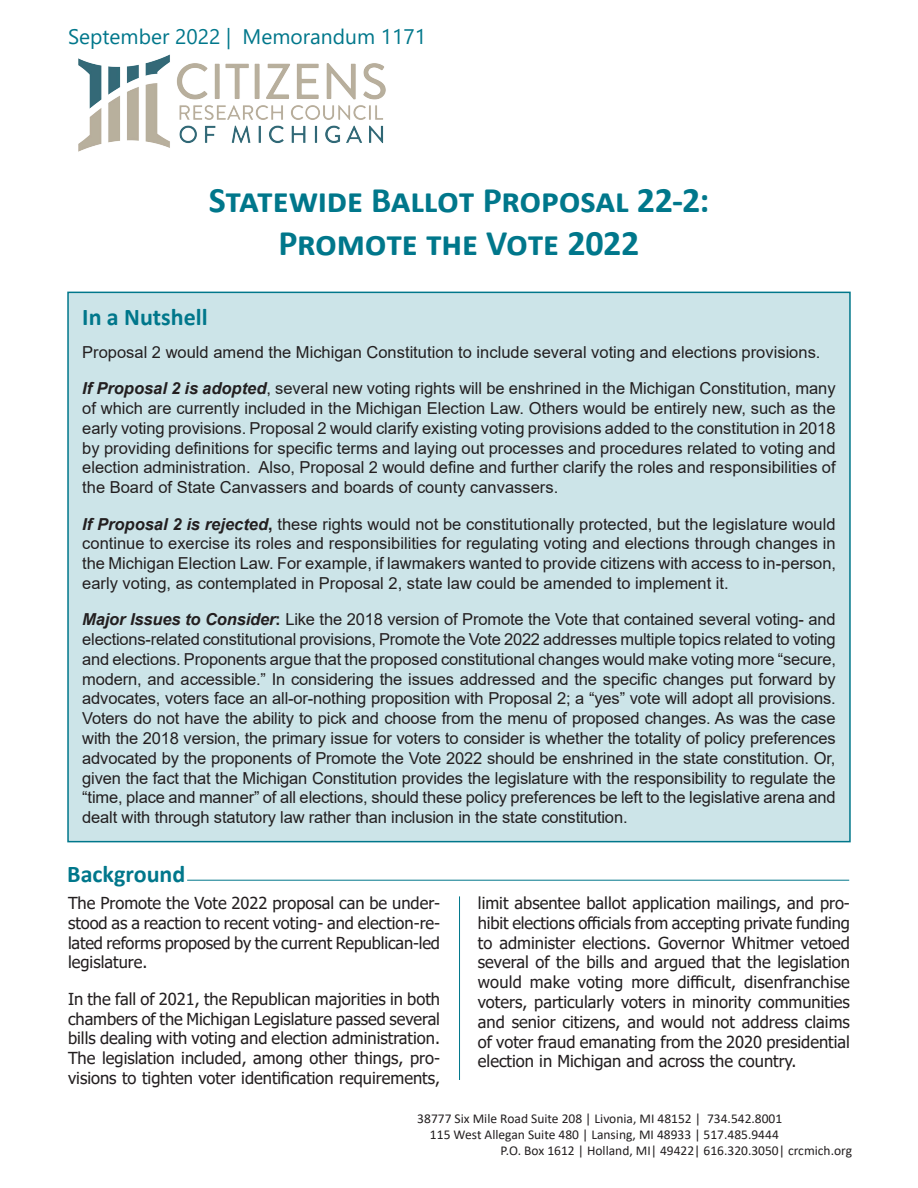
<style>
.page{position:relative;width:918px;height:1188px;background:#fff}
.page>*{position:absolute;margin:0;border:0;box-sizing:border-box;transform-origin:0 0}
.CRC_Title{font:700 36px/43.2px "Calibri";letter-spacing:-.005em;color:#00778b;text-align:center}
.Heading_1{font:700 24px "Calibri";color:#00778b}
.t1{font:21px "Segoe UI";color:#00778b}
.t2{font:16.5px/19.8px "Arial";color:#231f20;text-align:justify}
.t3{font:16.5px/19.8px "Tahoma";color:#231f20;text-align:justify}
.t4{font:13.5px "Calibri";color:#231f20}
.s1{font-weight:700;font-style:italic}
.s2{font-weight:700}
</style>
<div class="page">
<div style="left:68px;top:292px;width:782px;height:550px;background:#cce4e8"></div>
<img style="left:78px;top:54px;width:308px;height:98px">
<hr style="left:187px;top:880px;width:662px;height:1px;background:#00778b">
<hr style="left:459px;top:896px;width:1px;height:184px;background:#00778b">
<p class="t1" style="left:68px;top:17px;width:360px">September 2022 | Memorandum 1171</p>
<p class="CRC_Title" style="left:209px;top:178px;width:502px">Statewide Ballot Proposal 22-2:<br>Promote the Vote 2022</p>
<p class="Heading_1" style="left:82px;top:300px;width:127px">In a Nutshell</p>
<p class="t2" style="left:82px;top:342px;width:740px">Proposal 2 would amend the Michigan Constitution to include several voting and elections provisions.</p>
<p class="t2" style="left:82px;top:378px;width:755px"><span class="s1">If Proposal 2 is adopted</span>, several new voting rights will be enshrined in the Michigan Constitution, many of which are currently included in the Michigan Election Law. Others would be entirely new, such as the early voting provisions. Proposal 2 would clarify existing voting provisions added to the constitution in 2018 by providing definitions for specific terms and laying out processes and procedures related to voting and election administration. Also, Proposal 2 would define and further clarify the roles and responsibilities of the Board of State Canvassers and boards of county canvassers.</p>
<p class="t2" style="left:82px;top:514px;width:755px"><span class="s1">If Proposal 2 is rejected</span><span class="s2">,</span> these rights would not be constitutionally protected, but the legislature would continue to exercise its roles and responsibilities for regulating voting and elections through changes in the Michigan Election Law. For example, if lawmakers wanted to provide citizens with access to in-person, early voting, as contemplated in Proposal 2, state law could be amended to implement it.</p>
<p class="t2" style="left:82px;top:609px;width:755px"><span class="s1">Major Issues to Consider</span><span class="s2">:</span> Like the 2018 version of Promote the Vote that contained several voting- and elections-related constitutional provisions, Promote the Vote 2022 addresses multiple topics related to voting and elections. Proponents argue that the proposed constitutional changes would make voting more “secure, modern, and accessible.” In considering the issues addressed and the specific changes put forward by advocates, voters face an all-or-nothing proposition with Proposal 2; a “yes” vote will adopt all provisions.<br>Voters do not have the ability to pick and choose from the menu of proposed changes. As was the case with the 2018 version, the primary issue for voters to consider is whether the totality of policy preferences advocated by the proponents of Promote the Vote 2022 should be enshrined in the state constitution. Or, given the fact that the Michigan Constitution provides the legislature with the responsibility to regulate the “time, place and manner” of all elections, should these policy preferences be left to the legislative arena and dealt with through statutory law rather than inclusion in the state constitution.</p>
<p class="Heading_1" style="left:67px;top:857px;width:120px">Background</p>
<p class="t3" style="left:68px;top:894px;width:374px">The Promote the Vote 2022 proposal can be under&shy;stood as a reaction to recent voting- and election-re&shy;lated reforms proposed by the current Republican-led legislature.</p>
<p class="t3" style="left:68px;top:990px;width:374px">In the fall of 2021, the Republican majorities in both chambers of the Michigan Legislature passed several bills dealing with voting and election administration.<br>The legislation included, among other things, pro&shy;visions to tighten voter identification requirements,</p>
<p class="t3" style="left:478px;top:894px;width:374px">limit absentee ballot application mailings, and pro&shy;hibit elections officials from accepting private funding to administer elections. Governor Whitmer vetoed several of the bills and argued that the legislation would make voting more difficult, disenfranchise voters, particularly voters in minority communities and senior citizens, and would not address claims of voter fraud emanating from the 2020 presidential election in Michigan and across the country.</p>
<p class="t4" style="left:417px;top:1109px;width:367px">38777 Six Mile Road Suite 208 | Livonia, MI 48152 | 734.542.8001</p>
<p class="t4" style="left:430px;top:1125px;width:350px">115 West Allegan Suite 480 | Lansing, MI 48933 | 517.485.9444</p>
<p class="t4" style="left:501px;top:1141px;width:353px">P.O. Box 1612 | Holland, MI| 49422| 616.320.3050| crcmich.org</p>
</div>
